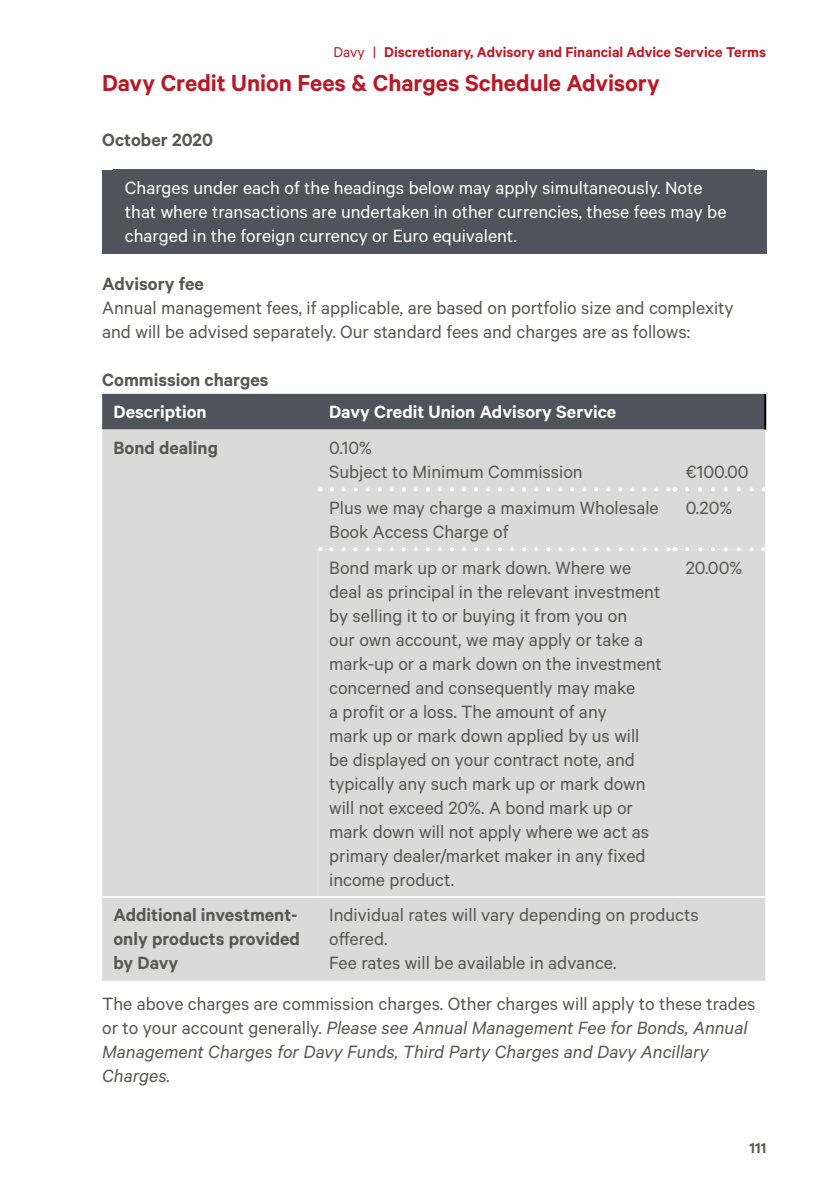
<style>
.page{position:relative;width:840px;height:1191px;background:#fff}
.page>*{position:absolute;margin:0;border:0;box-sizing:border-box;transform-origin:0 0}
.t1{font:600 26px "Calibre";color:#b91827}
.t2{font:20px/24px "Calibre";color:#575756}
.t3{font:italic 20px/24px "Calibre";color:#575756}
.t4{font:20px/24px "Calibre";color:#fff}
.t5{font:600 20px/24px "Calibre";color:#575756}
.t6{font:600 20px "Calibre";color:#fff}
.t7{font:600 16px "Calibre";color:#b91827}
.t8{font:600 16px "Calibre";color:#575756}
.s1{font-weight:400}
.s2{font-style:normal}
</style>
<div class="page">
<div style="left:102px;top:394px;width:661px;height:35px;background:#50535b"></div>
<div style="left:102px;top:429px;width:662px;height:551px;background:#dadada"></div>
<div style="left:317px;top:549px;width:447px;height:347px;background:#dadada"></div>
<hr style="left:763px;top:394px;width:2px;height:35px;background:#000">
<svg style="left:331px;top:547px;width:337px;height:4px"></svg>
<svg style="left:686px;top:547px;width:70px;height:4px"></svg>
<svg style="left:331px;top:487px;width:337px;height:4px"></svg>
<svg style="left:686px;top:487px;width:70px;height:4px"></svg>
<hr style="left:102px;top:896px;width:215px;height:2px;background:#fff">
<hr style="left:317px;top:896px;width:357px;height:2px;background:#fff">
<hr style="left:674px;top:896px;width:90px;height:2px;background:#fff">
<div style="left:102px;top:170px;width:663px;height:83px;background:#50535b"></div>
<p class="t7" style="left:333px;top:42px;width:434px"><span class="s1">Davy |</span> Discretionary, Advisory and Financial Advice Service Terms</p>
<h1 class="t1" style="left:102px;top:67px;width:559px">Davy Credit Union Fees &amp; Charges Schedule Advisory</h1>
<p class="t5" style="left:102px;top:127px;width:112px">October 2020</p>
<p class="t4" style="left:125px;top:175px;width:602px">Charges under each of the headings below may apply simultaneously. Note that where transactions are undertaken in other currencies, these fees may be charged in the foreign currency or Euro equivalent.</p>
<p class="t5" style="left:102px;top:271px;width:103px">Advisory fee</p>
<p class="t2" style="left:102px;top:295px;width:632px">Annual management fees, if applicable, are based on portfolio size and complexity and will be advised separately. Our standard fees and charges are as follows:</p>
<p class="t5" style="left:102px;top:367px;width:168px">Commission charges</p>
<p class="t6" style="left:113px;top:400px;width:95px">Description</p>
<p class="t6" style="left:329px;top:400px;width:288px">Davy Credit Union Advisory Service</p>
<p class="t5" style="left:113px;top:435px;width:106px">Bond dealing</p>
<p class="t2" style="left:329px;top:435px;width:255px">0.10%<br>Subject to Minimum Commission</p>
<p class="t2" style="left:685px;top:459px;width:64px">€100.00</p>
<p class="t2" style="left:329px;top:495px;width:331px">Plus we may charge a maximum Wholesale<br>Book Access Charge of</p>
<p class="t2" style="left:685px;top:495px;width:48px">0.20%</p>
<p class="t2" style="left:329px;top:554px;width:334px">Bond mark up or mark down. Where we deal as principal in the relevant investment by selling it to or buying it from you on<br>our own account, we may apply or take a mark-up or a mark down on the investment concerned and consequently may make<br>a profit or a loss. The amount of any<br>mark up or mark down applied by us will be displayed on your contract note, and typically any such mark up or mark down will not exceed 20%. A bond mark up or mark down will not apply where we act as primary dealer/market maker in any fixed income product.</p>
<p class="t2" style="left:685px;top:554px;width:58px">20.00%</p>
<p class="t5" style="left:113px;top:902px;width:188px">Additional investment&shy;only products provided by Davy</p>
<p class="t2" style="left:329px;top:902px;width:371px">Individual rates will vary depending on products offered.<br>Fee rates will be available in advance.</p>
<p class="t3" style="left:102px;top:991px;width:654px"><span class="s2">The above charges are commission charges. Other charges will apply to these trades or to your account generally.</span> Please see Annual Management Fee for Bonds, Annual Management Charges for Davy Funds, Third Party Charges and Davy Ancillary Charges.</p>
<p class="t8" style="left:749px;top:1138px;width:18px">111</p>
</div>
